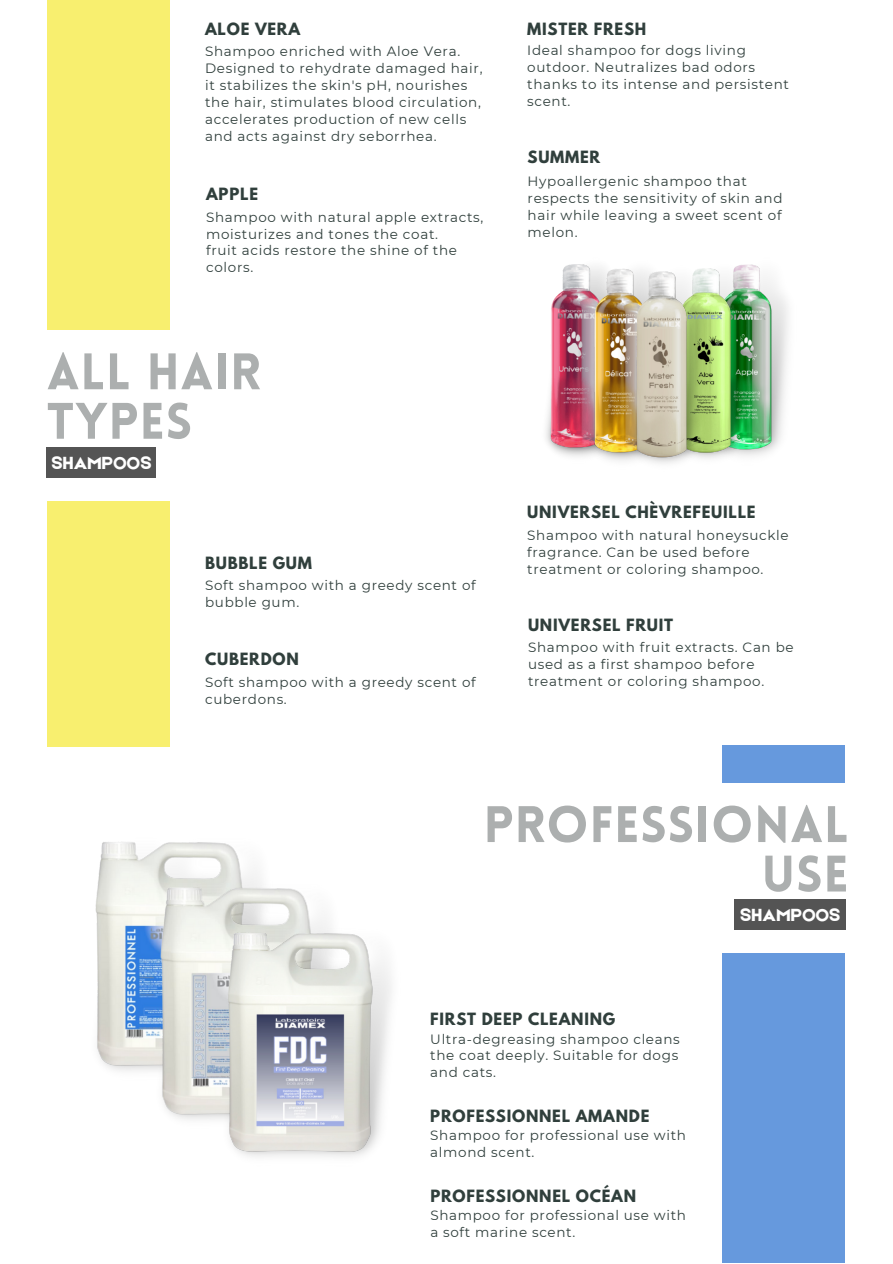
<style>
.page{position:relative;width:893px;height:1264px;background:#fff}
.page>*{position:absolute;margin:0;border:0;box-sizing:border-box;transform-origin:0 0}
.t1{font:900 50.1px/49.5px "Lovelo";letter-spacing:.015em;color:#acafaf}
.t2{font:18.75px "Etna";letter-spacing:.015em;color:#fff}
.t3{font:700 15px "League Spartan";letter-spacing:.05em;color:#303f3c}
.t4{font:13.5px/16.8px "Montserrat";letter-spacing:.05em;color:#303f3c}
</style>
<div class="page">
<div style="left:47px;top:0;width:122px;height:329px;background:#f8ef6f"></div>
<div style="left:47px;top:501px;width:122px;height:245px;background:#f8ef6f"></div>
<img style="left:546px;top:264px;width:37px;height:193px">
<img style="left:583px;top:264px;width:44px;height:197px">
<img style="left:753px;top:265px;width:35px;height:191px">
<img style="left:709px;top:264px;width:44px;height:195px">
<img style="left:627px;top:268px;width:82px;height:196px">
<div style="left:722px;top:745px;width:123px;height:37px;background:#69d"></div>
<div style="left:722px;top:953px;width:123px;height:309px;background:#69d"></div>
<img style="left:95px;top:842px;width:165px;height:229px">
<img style="left:155px;top:882px;width:173px;height:238px">
<div style="left:47px;top:447px;width:109px;height:30px;background:#545454"></div>
<div style="left:734px;top:899px;width:111px;height:30px;background:#545454"></div>
<img style="left:221px;top:926px;width:170px;height:231px">
<p class="t3" style="left:205px;top:22px;width:97px">ALOE VERA</p>
<p class="t4" style="left:205px;top:43px;width:279px">Shampoo enriched with Aloe Vera.<br>Designed to rehydrate damaged hair, it stabilizes the skin's pH, nourishes the hair, stimulates blood circulation, accelerates production of new cells and acts against dry seborrhea.</p>
<p class="t3" style="left:206px;top:187px;width:53px">APPLE</p>
<p class="t4" style="left:206px;top:208px;width:278px">Shampoo with natural apple extracts, moisturizes and tones the coat.<br>fruit acids restore the shine of the colors.</p>
<h1 class="t1" style="left:47px;top:352px;width:215px">ALL HAIR<br>TYPES</h1>
<h2 class="t2" style="left:51px;top:449px;width:102px">SHAMPOOS</h2>
<p class="t3" style="left:205px;top:555px;width:108px">BUBBLE GUM</p>
<p class="t4" style="left:205px;top:576px;width:272px">Soft shampoo with a greedy scent of bubble gum.</p>
<p class="t3" style="left:205px;top:652px;width:95px">CUBERDON</p>
<p class="t4" style="left:205px;top:673px;width:272px">Soft shampoo with a greedy scent of cuberdons.</p>
<p class="t3" style="left:527px;top:22px;width:120px">MISTER FRESH</p>
<p class="t4" style="left:527px;top:42px;width:263px">Ideal shampoo for dogs living outdoor. Neutralizes bad odors thanks to its intense and persistent scent.</p>
<p class="t3" style="left:527px;top:150px;width:74px">SUMMER</p>
<p class="t4" style="left:527px;top:173px;width:256px">Hypoallergenic shampoo that respects the sensitivity of skin and hair while leaving a sweet scent of melon.</p>
<p class="t3" style="left:527px;top:504px;width:230px">UNIVERSEL CHÈVREFEUILLE</p>
<p class="t4" style="left:527px;top:526px;width:263px">Shampoo with natural honeysuckle fragrance. Can be used before treatment or coloring shampoo.</p>
<p class="t3" style="left:528px;top:618px;width:147px">UNIVERSEL FRUIT</p>
<p class="t4" style="left:528px;top:639px;width:267px">Shampoo with fruit extracts. Can be used as a first shampoo before treatment or coloring shampoo.</p>
<h1 class="t1" style="left:483px;top:804px;width:366px;text-align:right">PROFESSIONAL<br>USE</h1>
<h2 class="t2" style="left:740px;top:901px;width:102px">SHAMPOOS</h2>
<p class="t3" style="left:430px;top:1011px;width:186px">FIRST DEEP CLEANING</p>
<p class="t4" style="left:430px;top:1030px;width:251px;text-align:justify">Ultra-degreasing shampoo cleans the coat deeply. Suitable for dogs and cats.</p>
<p class="t3" style="left:430px;top:1108px;width:220px">PROFESSIONNEL AMANDE</p>
<p class="t4" style="left:430px;top:1126px;width:257px">Shampoo for professional use with almond scent.</p>
<p class="t3" style="left:430px;top:1187px;width:207px">PROFESSIONNEL OCÉAN</p>
<p class="t4" style="left:430px;top:1206px;width:257px">Shampoo for professional use with a soft marine scent.</p>
</div>
